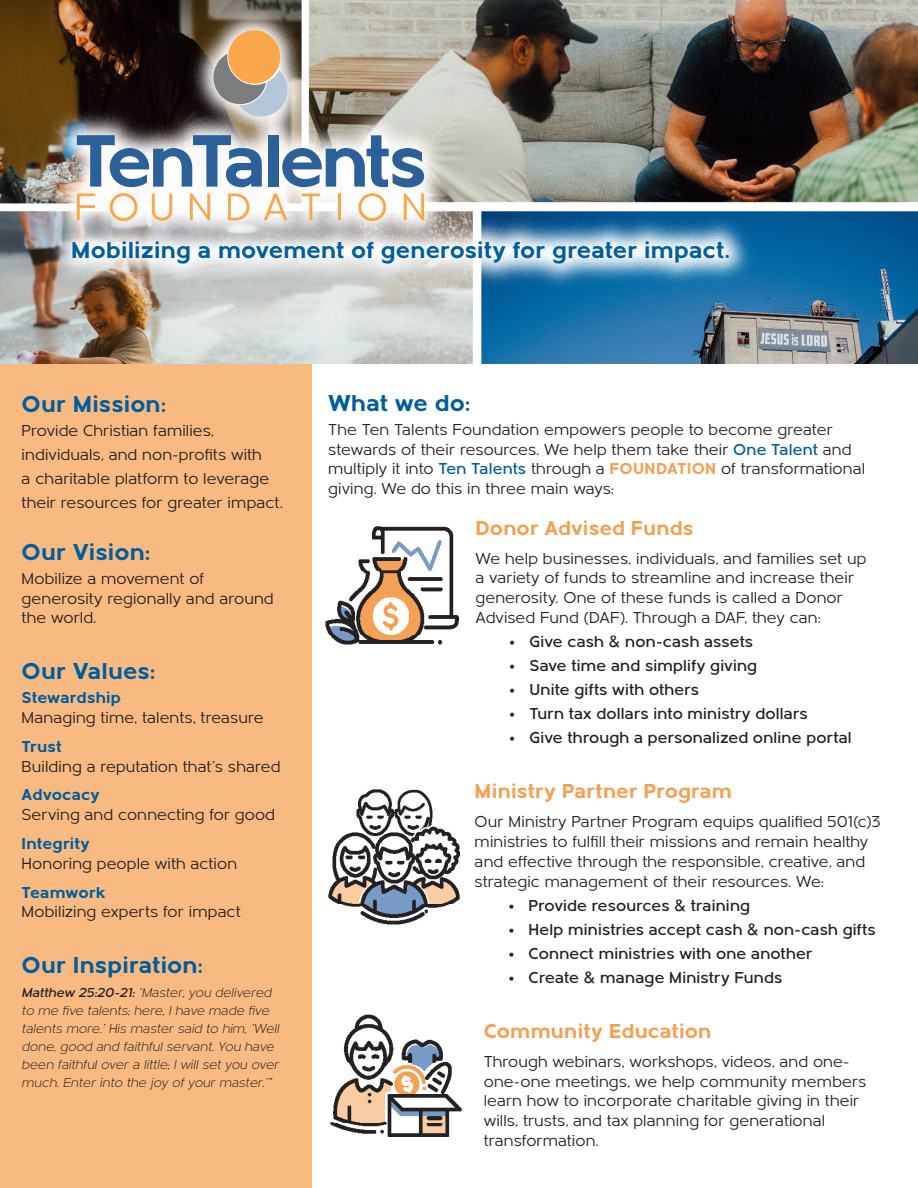
<style>
.page{position:relative;width:918px;height:1188px;background:#fff}
.page>*{position:absolute;margin:0;border:0;box-sizing:border-box;transform-origin:0 0}
.Paragraph_Style_1{font:700 24px "Metrisch";letter-spacing:.005em;color:#005e9e}
.Text{font:700 24px "Metrisch";letter-spacing:.005em;color:#005e9e}
.SubHead{font:700 24px "Metrisch";letter-spacing:.005em;color:#005e9e}
.Text-2{font:700 21px "Metrisch";letter-spacing:.005em;color:#f4a054}
.Text-3{font:16.5px/19.8px "Metrisch";letter-spacing:.005em;color:#231f20}
.t1{font:500 16.5px "Metrisch";letter-spacing:.01em;color:#231f20}
.SubHead-2{font:16.5px/24px "Metrisch";letter-spacing:.005em;color:#231f20}
.Text-4{font:700 16.5px "Metrisch";color:#005e9e}
.Text-5{font:italic 300 13.5px/18px "Metrisch";color:#231f20}
.s1{font-weight:700;color:#005e9e}
.s2{font-weight:500}
.s3{font-weight:500;color:#005e9e}
.s4{font-weight:700;color:#f4a054}
</style>
<div class="page">
<div style="left:0;top:0;width:311px;height:1188px;background:#f8ba81"></div>
<img style="left:325px;top:526px;width:134px;height:119px">
<img style="left:328px;top:789px;width:133px;height:136px">
<img style="left:0;top:0;width:918px;height:363px">
<svg style="left:46px;top:215px;width:709px;height:75px;background:#9db7c8"></svg>
<img style="left:50px;top:4px;width:401px;height:243px">
<svg style="left:210px;top:30px;width:78px;height:90px;background:#bfa68a"></svg>
<svg style="left:77px;top:194px;width:18px;height:26px"></svg>
<svg style="left:110px;top:193px;width:28px;height:28px"></svg>
<svg style="left:152px;top:194px;width:20px;height:27px"></svg>
<svg style="left:190px;top:194px;width:20px;height:26px"></svg>
<svg style="left:228px;top:194px;width:22px;height:26px"></svg>
<svg style="left:264px;top:194px;width:23px;height:26px"></svg>
<svg style="left:302px;top:194px;width:18px;height:26px"></svg>
<hr style="left:338px;top:194px;width:3px;height:26px;background:#faa64b">
<svg style="left:358px;top:193px;width:28px;height:28px"></svg>
<svg style="left:404px;top:194px;width:20px;height:26px"></svg>
<svg style="left:77px;top:135px;width:185px;height:52px;background:#8ea6bf"></svg>
<div style="left:268px;top:135px;width:10px;height:52px;background:#2b6098"></div>
<svg style="left:282px;top:135px;width:142px;height:52px"></svg>
<img style="left:330px;top:1014px;width:133px;height:123px">
<p class="Paragraph_Style_1" style="left:71px;top:236px;width:660px">Mobilizing a movement of generosity for greater impact.</p>
<p class="SubHead" style="left:22px;top:391px;width:146px">Our Mission:</p>
<p class="SubHead-2" style="left:22px;top:419px;width:263px">Provide Christian families, individuals, and non-profits with<br>a charitable platform to leverage their resources for greater impact.</p>
<p class="Text" style="left:22px;top:538px;width:130px">Our Vision:</p>
<p class="Text-3" style="left:22px;top:569px;width:254px">Mobilize a movement of generosity regionally and around the world.</p>
<p class="Text" style="left:22px;top:657px;width:135px">Our Values:</p>
<p class="Text-3" style="left:22px;top:688px;width:243px"><span class="s1">Stewardship<br></span>Managing time, talents, treasure</p>
<p class="Text-4" style="left:22px;top:737px;width:42px">Trust</p>
<p class="Text-3" style="left:22px;top:756px;width:260px">Building a reputation that’s shared</p>
<p class="Text-4" style="left:22px;top:785px;width:79px">Advocacy</p>
<p class="Text-3" style="left:22px;top:805px;width:255px">Serving and connecting for good</p>
<p class="Text-4" style="left:22px;top:834px;width:70px">Integrity</p>
<p class="Text-3" style="left:22px;top:854px;width:217px">Honoring people with action</p>
<p class="Text-4" style="left:22px;top:883px;width:86px">Teamwork</p>
<p class="Text-3" style="left:22px;top:902px;width:221px">Mobilizing experts for impact</p>
<p class="Text" style="left:22px;top:951px;width:183px">Our Inspiration:</p>
<p class="Text-5" style="left:22px;top:984px;width:259px"><span class="s2">Matthew 25:20-21:</span> ‘Master, you delivered to me five talents; here, I have made five talents more.’ His master said to him, ‘Well done, good and faithful servant. You have been faithful over a little; I will set you over much. Enter into the joy of your master.’”</p>
<p class="SubHead" style="left:328px;top:389px;width:143px">What we do:</p>
<p class="Text-3" style="left:328px;top:420px;width:538px">The Ten Talents Foundation empowers people to become greater stewards of their resources. We help them take their <span class="s3">One Talent</span> and multiply it into <span class="s3">Ten Talents</span> through a <span class="s4">FOUNDATION</span> of transformational giving. We do this in three main ways:</p>
<p class="Text-2" style="left:476px;top:516px;width:220px">Donor Advised Funds</p>
<p class="Text-3" style="left:476px;top:548px;width:393px">We help businesses, individuals, and families set up a variety of funds to streamline and increase their generosity. One of these funds is called a Donor Advised Fund (DAF). Through a DAF, they can:</p>
<p class="t1" style="left:509px;top:632px;width:245px">• Give cash &amp; non-cash assets</p>
<p class="t1" style="left:509px;top:656px;width:249px">• Save time and simplify giving</p>
<p class="t1" style="left:509px;top:680px;width:191px">• Unite gifts with others</p>
<p class="t1" style="left:509px;top:704px;width:300px">• Turn tax dollars into ministry dollars</p>
<p class="t1" style="left:509px;top:728px;width:344px">• Give through a personalized online portal</p>
<p class="Text-2" style="left:475px;top:779px;width:259px">Ministry Partner Program</p>
<p class="Text-3" style="left:475px;top:812px;width:408px">Our Ministry Partner Program equips qualified 501(c)3 ministries to fulfill their missions and remain healthy and effective through the responsible, creative, and strategic management of their resources. We:</p>
<p class="t1" style="left:508px;top:896px;width:243px">• Provide resources &amp; training</p>
<p class="t1" style="left:508px;top:920px;width:369px">• Help ministries accept cash &amp; non-cash gifts</p>
<p class="t1" style="left:508px;top:944px;width:305px">• Connect ministries with one another</p>
<p class="t1" style="left:508px;top:968px;width:276px">• Create &amp; manage Ministry Funds</p>
<p class="Text-2" style="left:484px;top:1019px;width:229px">Community Education</p>
<p class="Text-3" style="left:484px;top:1052px;width:384px">Through webinars, workshops, videos, and one&shy;one-one meetings, we help community members learn how to incorporate charitable giving in their wills, trusts, and tax planning for generational transformation.</p>
</div>
